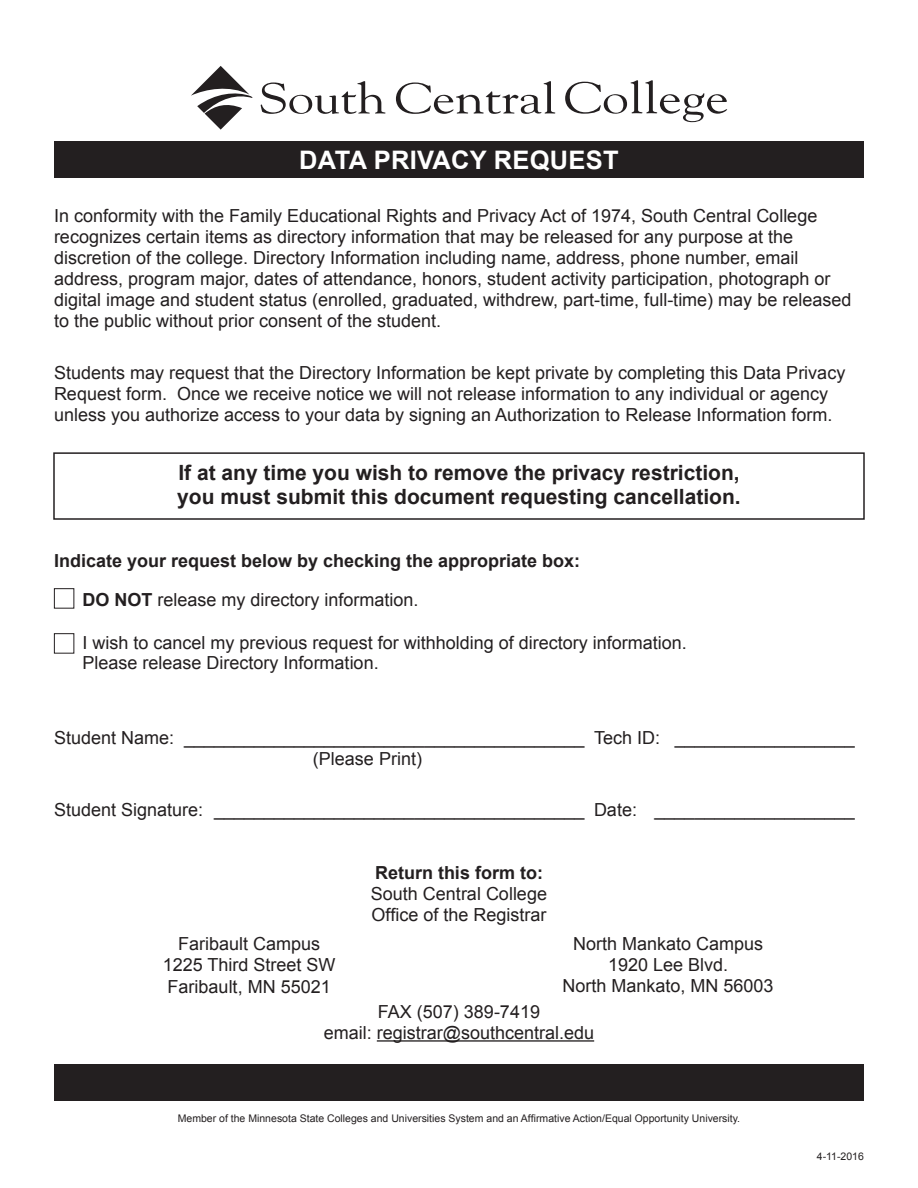
<style>
.page{position:relative;width:918px;height:1188px;background:#fff}
.page>*{position:absolute;margin:0;border:0;box-sizing:border-box;transform-origin:0 0}
.t1{font:700 25.5px "Arial";letter-spacing:.01em;color:#fff}
.t2{font:700 21px "Arial";color:#231f20}
.t3{font:18px/21px "Arial";color:#231f20}
.t4{font:700 18px "Arial";color:#231f20}
.t5{font:10.5px "Arial";color:#231f20}
.s1{font-weight:700}
</style>
<div class="page">
<div style="left:53px;top:452px;width:812px;height:68px;border:2px solid #231f20"></div>
<div style="left:54px;top:141px;width:810px;height:37px;background:#231f20"></div>
<div style="left:54px;top:1064px;width:810px;height:37px;background:#231f20"></div>
<svg style="left:191px;top:66px;width:62px;height:64px"></svg>
<svg style="left:261px;top:81px;width:125px;height:33px"></svg>
<svg style="left:396px;top:81px;width:159px;height:33px"></svg>
<svg style="left:565px;top:80px;width:162px;height:42px"></svg>
<hr style="left:377px;top:1040px;width:217px;height:2px;background:#231f20">
<div style="left:54px;top:588px;width:20px;height:21px;border:1px solid #231f20"></div>
<div style="left:54px;top:633px;width:20px;height:21px;border:1px solid #231f20"></div>
<p class="t1" style="left:299px;top:143px;width:321px">DATA PRIVACY REQUEST</p>
<p class="t3" style="left:54px;top:205px;width:799px">In conformity with the Family Educational Rights and Privacy Act of 1974, South Central College recognizes certain items as directory information that may be released for any purpose at the discretion of the college. Directory Information including name, address, phone number, email address, program major, dates of attendance, honors, student activity participation, photograph or digital image and student status (enrolled, graduated, withdrew, part-time, full-time) may be released to the public without prior consent of the student.</p>
<p class="t3" style="left:54px;top:362px;width:793px">Students may request that the Directory Information be kept private by completing this Data Privacy<br>Request form. Once we receive notice we will not release information to any individual or agency unless you authorize access to your data by signing an Authorization to Release Information form.</p>
<p class="t2" style="left:178px;top:458px;width:563px">If at any time you wish to remove the privacy restriction,</p>
<p class="t2" style="left:177px;top:482px;width:565px">you must submit this document requesting cancellation.</p>
<p class="t4" style="left:54px;top:548px;width:528px">Indicate your request below by checking the appropriate box:</p>
<p class="t3" style="left:83px;top:589px;width:338px"><span class="s1">DO NOT</span> release my directory information.</p>
<p class="t3" style="left:83px;top:633px;width:606px;line-height:19.5px">I wish to cancel my previous request for withholding of directory information.<br>Please release Directory Information.</p>
<p class="t3" style="left:54px;top:727px;width:802px">Student Name: ________________________________________ Tech ID: __________________</p>
<p class="t3" style="left:313px;top:748px;width:111px">(Please Print)</p>
<p class="t3" style="left:54px;top:799px;width:802px">Student Signature: _____________________________________ Date: ____________________</p>
<p class="t3" style="left:178px;top:934px;width:144px">Faribault Campus</p>
<p class="t3" style="left:163px;top:955px;width:174px">1225 Third Street SW</p>
<p class="t3" style="left:168px;top:976px;width:165px">Faribault, MN 55021</p>
<p class="t4" style="left:375px;top:860px;width:169px">Return this form to:</p>
<p class="t3" style="left:371px;top:883px;width:178px">South Central College</p>
<p class="t3" style="left:371px;top:904px;width:177px">Office of the Registrar</p>
<p class="t3" style="left:573px;top:934px;width:192px">North Mankato Campus</p>
<p class="t3" style="left:608px;top:955px;width:122px">1920 Lee Blvd.</p>
<p class="t3" style="left:563px;top:976px;width:213px">North Mankato, MN 56003</p>
<p class="t3" style="left:378px;top:1001px;width:164px">FAX (507) 389-7419</p>
<p class="t3" style="left:324px;top:1022px;width:272px">email: registrar@southcentral.edu</p>
<p class="t5" style="left:178px;top:1111px;width:564px">Member of the Minnesota State Colleges and Universities System and an Affirmative Action/Equal Opportunity University.</p>
<p class="t5" style="left:817px;top:1149px;width:49px">4-11-2016</p>
</div>
